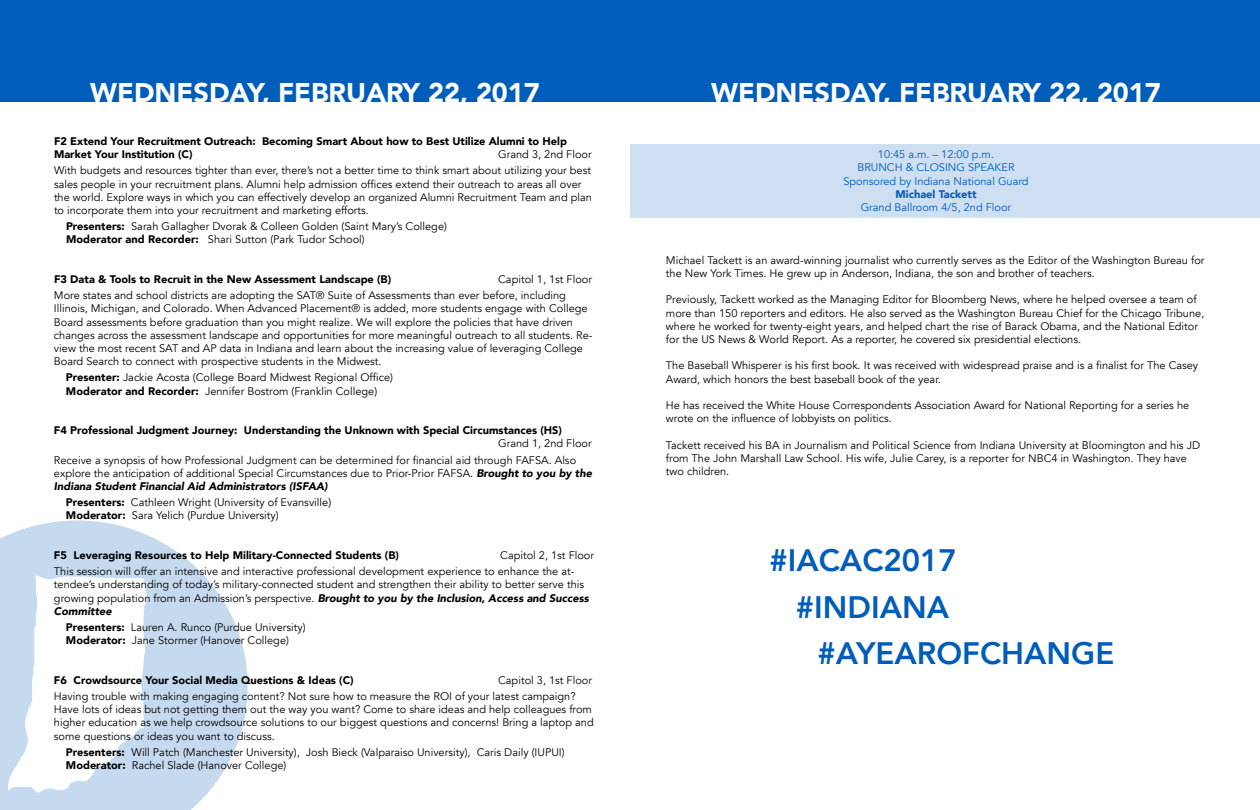
<style>
.page{position:relative;width:1260px;height:810px;background:#fff}
.page>*{position:absolute;margin:0;border:0;box-sizing:border-box;transform-origin:0 0}
.t1{font:800 31px "Avenir";color:#005db9}
.t2{font:900 27px "Avenir";color:#fff}
.t3{font:11px/13.2px "Avenir";color:#000}
.t4{font:900 11px/13.2px "Avenir";color:#000}
.t5{font:11px/13.2px "Avenir";color:#005db9;text-align:center}
.t6{font:900 11px "Avenir";color:#005db9}
.s1{font-weight:900}
.s2{font-weight:900;font-style:italic}
</style>
<div class="page">
<svg style="left:0;top:520px;width:248px;height:290px;fill:#c5daef"></svg>
<svg style="left:8px;top:541px;width:140px;height:255px"></svg>
<div style="left:0;top:0;width:1260px;height:102px;background:#005db9"></div>
<div style="left:630px;top:144px;width:630px;height:74px;background:#cddff1"></div>
<h2 class="t2" style="left:90px;top:69px;width:451px">WEDNESDAY, FEBRUARY 22, 2017</h2>
<h2 class="t2" style="left:711px;top:69px;width:451px">WEDNESDAY, FEBRUARY 22, 2017</h2>
<p class="t4" style="left:54px;top:134px;width:515px">F2 Extend Your Recruitment Outreach: Becoming Smart About how to Best Utilize Alumni to Help<br>Market Your Institution (C)</p>
<p class="t3" style="left:54px;top:147px;width:539px;line-height:16.2px;text-align:right">Grand 3, 2nd Floor<br>With budgets and resources tighter than ever, there’s not a better time to think smart about utilizing your best</p>
<p class="t3" style="left:54px;top:177px;width:540px">sales people in your recruitment plans. Alumni help admission offices extend their outreach to areas all over the world. Explore ways in which you can effectively develop an organized Alumni Recruitment Team and plan to incorporate them into your recruitment and marketing efforts.</p>
<p class="t3" style="left:66px;top:220px;width:382px"><span class="s1">Presenters:</span> Sarah Gallagher Dvorak &amp; Colleen Golden (Saint Mary’s College)<br><span class="s1">Moderator and Recorder:</span> Shari Sutton (Park Tudor School)</p>
<p class="t4" style="left:54px;top:272px;width:339px">F3 Data &amp; Tools to Recruit in the New Assessment Landscape (B)</p>
<p class="t5" style="left:843px;top:148px;width:187px">10:45 a.m. – 12:00 p.m.<br>BRUNCH &amp; CLOSING SPEAKER<br>Sponsored by Indiana National Guard</p>
<p class="t6" style="left:895px;top:185px;width:83px">Michael Tackett</p>
<p class="t5" style="left:861px;top:201px;width:152px">Grand Ballroom 4/5, 2nd Floor</p>
<p class="t3" style="left:666px;top:254px;width:540px">Michael Tackett is an award-winning journalist who currently serves as the Editor of the Washington Bureau for the New York Times. He grew up in Anderson, Indiana, the son and brother of teachers.</p>
<p class="t3" style="left:666px;top:293px;width:540px">Previously, Tackett worked as the Managing Editor for Bloomberg News, where he helped oversee a team of more than 150 reporters and editors. He also served as the Washington Bureau Chief for the Chicago Tribune, where he worked for twenty-eight years, and helped chart the rise of Barack Obama, and the National Editor for the US News &amp; World Report. As a reporter, he covered six presidential elections.</p>
<p class="t3" style="left:666px;top:359px;width:534px">The Baseball Whisperer is his first book. It was received with widespread praise and is a finalist for The Casey<br>Award, which honors the best baseball book of the year.</p>
<p class="t3" style="left:666px;top:399px;width:525px">He has received the White House Correspondents Association Award for National Reporting for a series he wrote on the influence of lobbyists on politics.</p>
<p class="t3" style="left:666px;top:438px;width:536px">Tackett received his BA in Journalism and Political Science from Indiana University at Bloomington and his JD from The John Marshall Law School. His wife, Julie Carey, is a reporter for NBC4 in Washington. They have two children.</p>
<p class="t3" style="left:54px;top:271px;width:540px;line-height:16.2px;text-indent:444px">Capitol 1, 1st Floor<br>More states and school districts are adopting the SAT® Suite of Assessments than ever before, including</p>
<p class="t3" style="left:54px;top:302px;width:540px">Illinois, Michigan, and Colorado. When Advanced Placement® is added, more students engage with College Board assessments before graduation than you might realize. We will explore the policies that have driven changes across the assessment landscape and opportunities for more meaningful outreach to all students. Re&shy;view the most recent SAT and AP data in Indiana and learn about the increasing value of leveraging College Board Search to connect with prospective students in the Midwest.</p>
<p class="t3" style="left:66px;top:371px;width:329px"><span class="s1">Presenter:</span> Jackie Acosta (College Board Midwest Regional Office)<br><span class="s1">Moderator and Recorder:</span> Jennifer Bostrom (Franklin College)</p>
<p class="t4" style="left:54px;top:424px;width:509px">F4 Professional Judgment Journey: Understanding the Unknown with Special Circumstances (HS)</p>
<p class="t3" style="left:54px;top:436px;width:539px;line-height:16.2px;text-indent:444px">Grand 1, 2nd Floor<br>Receive a synopsis of how Professional Judgment can be determined for financial aid through FAFSA. Also</p>
<p class="t3" style="left:54px;top:467px;width:540px">explore the anticipation of additional Special Circumstances due to Prior-Prior FAFSA. <span class="s2">Brought to you by the<br>Indiana Student Financial Aid Administrators (ISFAA)</span></p>
<p class="t3" style="left:66px;top:496px;width:267px"><span class="s1">Presenters:</span> Cathleen Wright (University of Evansville)<br><span class="s1">Moderator:</span> Sara Yelich (Purdue University)</p>
<p class="t4" style="left:54px;top:548px;width:346px">F5 Leveraging Resources to Help Military-Connected Students (B)</p>
<h1 class="t1" style="left:769px;top:536px;width:189px">#IACAC2017</h1>
<h1 class="t1" style="left:796px;top:583px;width:155px">#INDIANA</h1>
<h1 class="t1" style="left:818px;top:630px;width:298px">#AYEAROFCHANGE</h1>
<p class="t3" style="left:54px;top:547px;width:542px;line-height:16.2px;text-indent:446px">Capitol 2, 1st Floor<br>This session will offer an intensive and interactive professional development experience to enhance the at-</p>
<p class="t3" style="left:54px;top:578px;width:536px">tendee’s understanding of today’s military-connected student and strengthen their ability to better serve this growing population from an Admission’s perspective. <span class="s2">Brought to you by the Inclusion, Access and Success<br>Committee</span></p>
<p class="t3" style="left:66px;top:621px;width:241px"><span class="s1">Presenters:</span> Lauren A. Runco (Purdue University)<br><span class="s1">Moderator:</span> Jane Stormer (Hanover College)</p>
<p class="t4" style="left:54px;top:673px;width:301px">F6 Crowdsource Your Social Media Questions &amp; Ideas (C)</p>
<p class="t3" style="left:54px;top:672px;width:540px;line-height:16.2px;text-indent:444px">Capitol 3, 1st Floor<br>Having trouble with making engaging content? Not sure how to measure the ROI of your latest campaign?</p>
<p class="t3" style="left:54px;top:703px;width:541px">Have lots of ideas but not getting them out the way you want? Come to share ideas and help colleagues from higher education as we help crowdsource solutions to our biggest questions and concerns! Bring a laptop and some questions or ideas you want to discuss.</p>
<p class="t3" style="left:66px;top:746px;width:500px"><span class="s1">Presenters:</span> Will Patch (Manchester University), Josh Bieck (Valparaiso University), Caris Daily (IUPUI)<br><span class="s1">Moderator:</span> Rachel Slade (Hanover College)</p>
</div>
